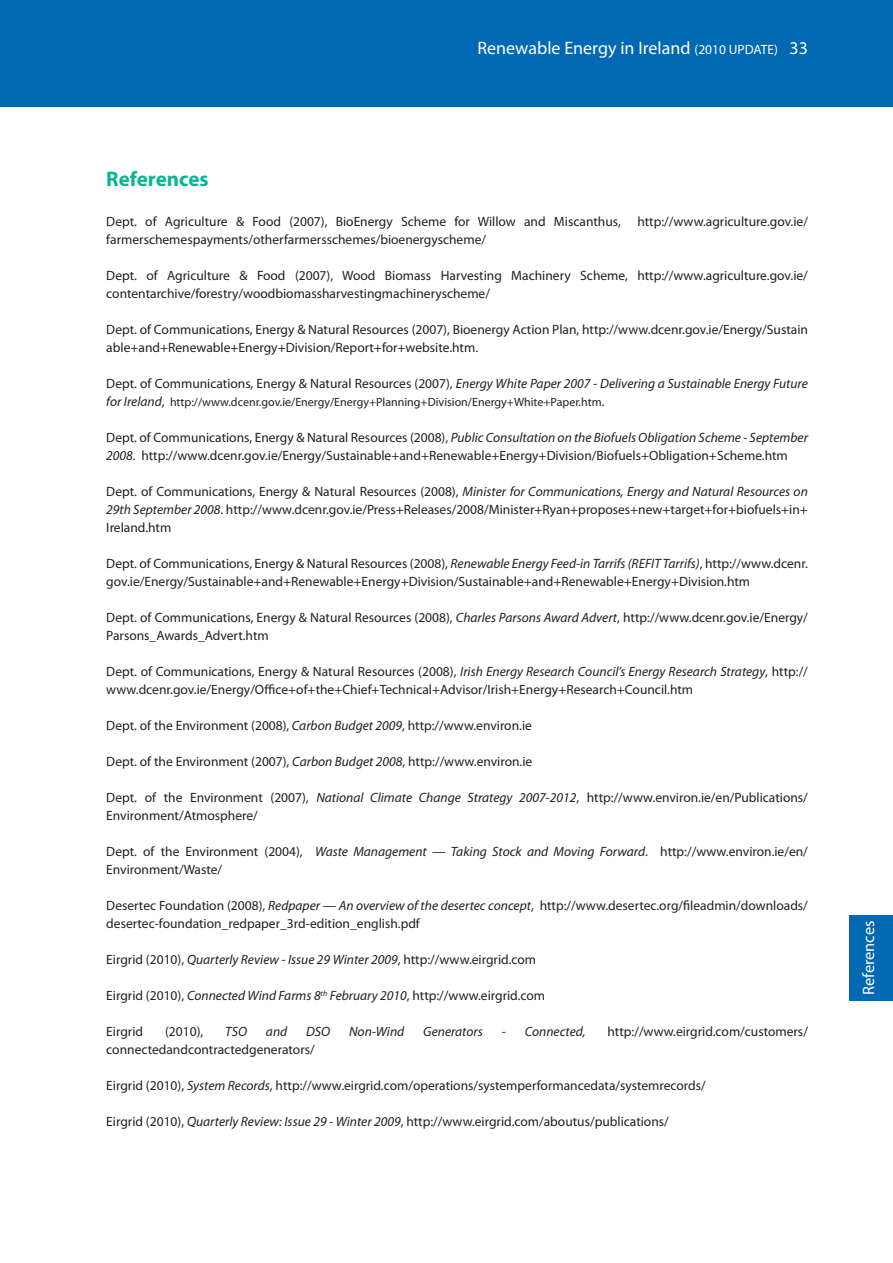
<style>
.page{position:relative;width:893px;height:1263px;background:#fff}
.page>*{position:absolute;margin:0;border:0;box-sizing:border-box;transform-origin:0 0}
.t1{font:700 21px "Myriad Pro";color:#09b495}
.t2{font:18px "Myriad Pro";color:#fff}
.t3{font:16.5px "Myriad Pro";color:#fff}
.t4{font:13.5px/18px "Myriad Pro";color:#231f20}
.t5{font:italic 13.5px "Myriad Pro";color:#231f20}
.t6{font:12px "Myriad Pro";color:#231f20}
.s1{font-size:13.5px}
.s2{font-style:normal}
.s3{font-style:italic;font-size:13.5px}
.s4{font-style:italic}
</style>
<div class="page">
<div style="left:0;top:0;width:893px;height:106px;background:#0168b3"></div>
<div style="left:849px;top:915px;width:44px;height:85px;background:#0168b3"></div>
<h2 class="t2" style="left:477px;top:37px;width:332px">Renewable Energy in Ireland <span class="s1">(2010 UPDATE)</span> 33</h2>
<h1 class="t1" style="left:106px;top:165px;width:104px">References</h1>
<p class="t4" style="left:106px;top:213px;width:703px">Dept. of Agriculture &amp; Food (2007), BioEnergy Scheme for Willow and Miscanthus, http://www.agriculture.gov.ie/ farmerschemespayments/otherfarmersschemes/bioenergyscheme/</p>
<p class="t4" style="left:106px;top:267px;width:703px">Dept. of Agriculture &amp; Food (2007), Wood Biomass Harvesting Machinery Scheme, http://www.agriculture.gov.ie/ contentarchive/forestry/woodbiomassharvestingmachineryscheme/</p>
<p class="t4" style="left:106px;top:321px;width:703px">Dept. of Communications, Energy &amp; Natural Resources (2007), Bioenergy Action Plan, http://www.dcenr.gov.ie/Energy/Sustain able+and+Renewable+Energy+Division/Report+for+website.htm.</p>
<p class="t5" style="left:106px;top:375px;width:703px"><span class="s2">Dept. of Communications, Energy &amp; Natural Resources (2007),</span> Energy White Paper 2007 - Delivering a Sustainable Energy Future</p>
<p class="t6" style="left:106px;top:395px;width:500px"><span class="s3">for Ireland</span><span class="s1">,</span> http://www.dcenr.gov.ie/Energy/Energy+Planning+Division/Energy+White+Paper.htm<span class="s1">.</span></p>
<p class="t4" style="left:106px;top:429px;width:703px">Dept. of Communications, Energy &amp; Natural Resources (2008), <span class="s4">Public Consultation on the Biofuels Obligation Scheme - September<br>2008</span>. http://www.dcenr.gov.ie/Energy/Sustainable+and+Renewable+Energy+Division/Biofuels+Obligation+Scheme.htm</p>
<p class="t4" style="left:106px;top:483px;width:703px;text-align:justify">Dept. of Communications, Energy &amp; Natural Resources (2008), <span class="s4">Minister for Communications, Energy and Natural Resources on 29th September 2008</span>. http://www.dcenr.gov.ie/Press+Releases/2008/Minister+Ryan+proposes+new+target+for+biofuels+in+ Ireland.htm</p>
<p class="t4" style="left:106px;top:555px;width:703px">Dept. of Communications, Energy &amp; Natural Resources (2008), <span class="s4">Renewable Energy Feed-in Tarrifs (REFIT Tarrifs)</span>, http://www.dcenr. gov.ie/Energy/Sustainable+and+Renewable+Energy+Division/Sustainable+and+Renewable+Energy+Division.htm</p>
<p class="t4" style="left:106px;top:609px;width:703px">Dept. of Communications, Energy &amp; Natural Resources (2008), <span class="s4">Charles Parsons Award Advert</span>, http://www.dcenr.gov.ie/Energy/<br>Parsons_Awards_Advert.htm</p>
<p class="t4" style="left:106px;top:663px;width:703px">Dept. of Communications, Energy &amp; Natural Resources (2008), <span class="s4">Irish Energy Research Council’s Energy Research Strategy</span>, http:// www.dcenr.gov.ie/Energy/Office+of+the+Chief+Technical+Advisor/Irish+Energy+Research+Council.htm</p>
<p class="t4" style="left:106px;top:717px;width:427px">Dept. of the Environment (2008), <span class="s4">Carbon Budget 2009</span>, http://www.environ.ie</p>
<p class="t4" style="left:106px;top:753px;width:427px">Dept. of the Environment (2007), <span class="s4">Carbon Budget 2008</span>, http://www.environ.ie</p>
<p class="t4" style="left:106px;top:789px;width:703px">Dept. of the Environment (2007), <span class="s4">National Climate Change Strategy 2007-2012</span>, http://www.environ.ie/en/Publications/<br>Environment/Atmosphere/</p>
<p class="t4" style="left:106px;top:843px;width:703px">Dept. of the Environment (2004), <span class="s4">Waste Management — Taking Stock and Moving Forward</span>. http://www.environ.ie/en/<br>Environment/Waste/</p>
<p class="t4" style="left:106px;top:897px;width:703px">Desertec Foundation (2008), <span class="s4">Redpaper — An overview of the desertec concept</span>, http://www.desertec.org/fileadmin/downloads/ desertec-foundation_redpaper_3rd-edition_english.pdf</p>
<p class="t4" style="left:106px;top:951px;width:431px">Eirgrid (2010), <span class="s4">Quarterly Review - Issue 29 Winter 2009</span>, http://www.eirgrid.com</p>
<p class="t4" style="left:106px;top:987px;width:440px">Eirgrid (2010), <span class="s4">Connected Wind Farms 8</span><sup>th</sup> <span class="s4">February 2010</span>, http://www.eirgrid.com</p>
<p class="t4" style="left:106px;top:1023px;width:38px">Eirgrid</p>
<p class="t4" style="left:165px;top:1023px;width:40px">(2010),</p>
<p class="t5" style="left:225px;top:1023px;width:23px">TSO</p>
<p class="t5" style="left:266px;top:1023px;width:23px">and</p>
<p class="t5" style="left:306px;top:1023px;width:26px">DSO</p>
<p class="t5" style="left:349px;top:1023px;width:57px">Non-Wind</p>
<p class="t5" style="left:423px;top:1023px;width:61px">Generators</p>
<p class="t5" style="left:502px;top:1023px;width:85px">- Connected,</p>
<p class="t4" style="left:607px;top:1023px;width:202px">http://www.eirgrid.com/customers/</p>
<p class="t4" style="left:106px;top:1041px;width:210px">connectedandcontractedgenerators/</p>
<p class="t4" style="left:106px;top:1077px;width:601px">Eirgrid (2010), <span class="s4">System Records</span>, http://www.eirgrid.com/operations/systemperformancedata/systemrecords/</p>
<p class="t4" style="left:106px;top:1113px;width:564px">Eirgrid (2010), <span class="s4">Quarterly Review: Issue 29 - Winter 2009</span>, http://www.eirgrid.com/aboutus/publications/</p>
<p class="t3" style="left:859px;top:995px;width:76px;rotate:-90deg">References</p>
</div>
